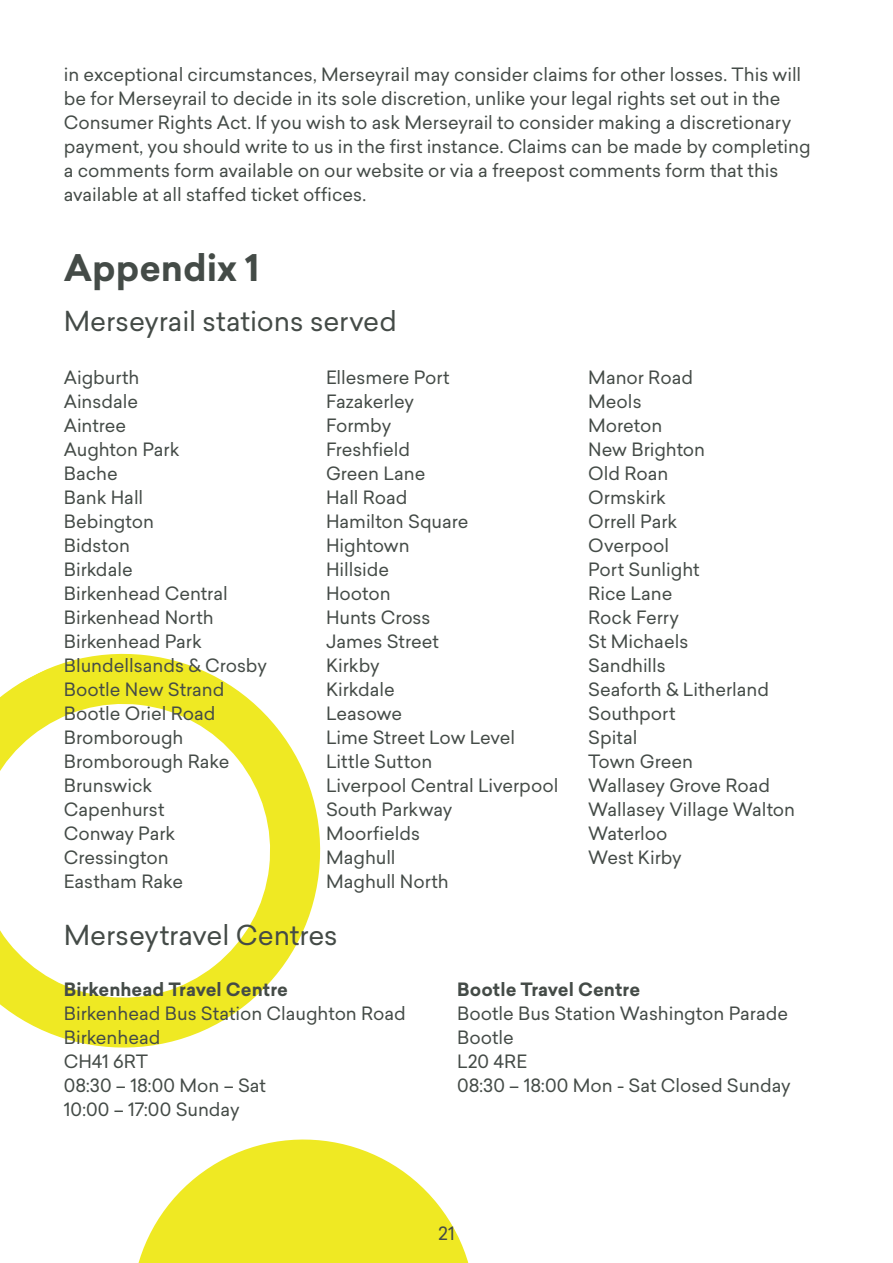
<style>
.page{position:relative;width:893px;height:1263px;background:#fff}
.page>*{position:absolute;margin:0;border:0;box-sizing:border-box;transform-origin:0 0}
.Heading{font:700 36px "Sailec";color:#444b47}
.t1{font:27px "Sailec";letter-spacing:-.005em;color:#444b47}
.Merseyrail_Body{font:18px/24px "Sailec";color:#444b47}
.Merseyrail_Body-2{font:700 18px "Sailec";color:#444b47}
</style>
<div class="page">
<svg style="left:138px;top:1139px;width:331px;height:124px;fill:#efe923"></svg>
<svg style="left:0;top:653px;width:321px;height:395px"></svg>
<p class="Merseyrail_Body" style="left:64px;top:62px;width:748px">in exceptional circumstances, Merseyrail may consider claims for other losses. This will be for Merseyrail to decide in its sole discretion, unlike your legal rights set out in the Consumer Rights Act. If you wish to ask Merseyrail to consider making a discretionary payment, you should write to us in the first instance. Claims can be made by completing a comments form available on our website or via a freepost comments form that this available at all staffed ticket offices.</p>
<p class="Heading" style="left:64px;top:242px;width:197px">Appendix 1</p>
<p class="t1" style="left:64px;top:302px;width:335px">Merseyrail stations served</p>
<p class="Merseyrail_Body" style="left:64px;top:365px;width:77px">Aigburth</p>
<p class="Merseyrail_Body" style="left:64px;top:389px;width:76px">Ainsdale</p>
<p class="Merseyrail_Body" style="left:64px;top:413px;width:64px">Aintree</p>
<p class="Merseyrail_Body" style="left:64px;top:437px;width:117px">Aughton Park</p>
<p class="Merseyrail_Body" style="left:64px;top:461px;width:56px">Bache</p>
<p class="Merseyrail_Body" style="left:64px;top:485px;width:81px">Bank Hall</p>
<p class="Merseyrail_Body" style="left:64px;top:509px;width:92px">Bebington</p>
<p class="Merseyrail_Body" style="left:64px;top:533px;width:68px">Bidston</p>
<p class="Merseyrail_Body" style="left:64px;top:557px;width:70px">Birkdale</p>
<p class="Merseyrail_Body" style="left:64px;top:581px;width:205px">Birkenhead Central<br>Birkenhead North<br>Birkenhead Park<br>Blundellsands &amp; Crosby<br>Bootle New Strand</p>
<p class="Merseyrail_Body" style="left:64px;top:701px;width:167px">Bootle Oriel Road<br>Bromborough<br>Bromborough Rake<br>Brunswick</p>
<p class="Merseyrail_Body" style="left:64px;top:797px;width:102px">Capenhurst</p>
<p class="Merseyrail_Body" style="left:64px;top:821px;width:113px">Conway Park</p>
<p class="Merseyrail_Body" style="left:64px;top:845px;width:106px">Cressington</p>
<p class="Merseyrail_Body" style="left:64px;top:869px;width:121px">Eastham Rake</p>
<p class="Merseyrail_Body" style="left:326px;top:365px;width:125px">Ellesmere Port</p>
<p class="Merseyrail_Body" style="left:326px;top:389px;width:90px">Fazakerley</p>
<p class="Merseyrail_Body" style="left:326px;top:413px;width:67px">Formby</p>
<p class="Merseyrail_Body" style="left:326px;top:437px;width:86px">Freshfield</p>
<p class="Merseyrail_Body" style="left:326px;top:461px;width:101px">Green Lane</p>
<p class="Merseyrail_Body" style="left:326px;top:485px;width:83px">Hall Road</p>
<p class="Merseyrail_Body" style="left:326px;top:509px;width:144px">Hamilton Square</p>
<p class="Merseyrail_Body" style="left:326px;top:533px;width:85px">Hightown</p>
<p class="Merseyrail_Body" style="left:326px;top:557px;width:65px">Hillside</p>
<p class="Merseyrail_Body" style="left:326px;top:581px;width:66px">Hooton</p>
<p class="Merseyrail_Body" style="left:326px;top:605px;width:106px">Hunts Cross</p>
<p class="Merseyrail_Body" style="left:326px;top:629px;width:114px">James Street</p>
<p class="Merseyrail_Body" style="left:326px;top:653px;width:55px">Kirkby</p>
<p class="Merseyrail_Body" style="left:326px;top:677px;width:70px">Kirkdale</p>
<p class="Merseyrail_Body" style="left:326px;top:701px;width:78px">Leasowe</p>
<p class="Merseyrail_Body" style="left:326px;top:725px;width:191px">Lime Street Low Level</p>
<p class="Merseyrail_Body" style="left:326px;top:749px;width:108px">Little Sutton</p>
<p class="Merseyrail_Body" style="left:326px;top:773px;width:234px">Liverpool Central Liverpool<br>South Parkway</p>
<p class="Merseyrail_Body" style="left:326px;top:821px;width:96px">Moorfields</p>
<p class="Merseyrail_Body" style="left:326px;top:845px;width:71px">Maghull</p>
<p class="Merseyrail_Body" style="left:326px;top:869px;width:124px">Maghull North</p>
<p class="Merseyrail_Body" style="left:588px;top:365px;width:106px">Manor Road</p>
<p class="Merseyrail_Body" style="left:588px;top:389px;width:55px">Meols</p>
<p class="Merseyrail_Body" style="left:588px;top:413px;width:76px">Moreton</p>
<p class="Merseyrail_Body" style="left:588px;top:437px;width:119px">New Brighton</p>
<p class="Merseyrail_Body" style="left:588px;top:461px;width:82px">Old Roan</p>
<p class="Merseyrail_Body" style="left:588px;top:485px;width:79px">Ormskirk</p>
<p class="Merseyrail_Body" style="left:588px;top:509px;width:90px">Orrell Park</p>
<p class="Merseyrail_Body" style="left:588px;top:533px;width:82px">Overpool</p>
<p class="Merseyrail_Body" style="left:588px;top:557px;width:113px">Port Sunlight</p>
<p class="Merseyrail_Body" style="left:588px;top:581px;width:86px">Rice Lane</p>
<p class="Merseyrail_Body" style="left:588px;top:605px;width:92px">Rock Ferry</p>
<p class="Merseyrail_Body" style="left:588px;top:629px;width:102px">St Michaels</p>
<p class="Merseyrail_Body" style="left:588px;top:653px;width:79px">Sandhills</p>
<p class="Merseyrail_Body" style="left:588px;top:677px;width:182px">Seaforth &amp; Litherland<br>Southport</p>
<p class="Merseyrail_Body" style="left:588px;top:725px;width:51px">Spital</p>
<p class="Merseyrail_Body" style="left:588px;top:749px;width:106px">Town Green</p>
<p class="Merseyrail_Body" style="left:588px;top:773px;width:208px">Wallasey Grove Road<br>Wallasey Village Walton</p>
<p class="Merseyrail_Body" style="left:588px;top:821px;width:81px">Waterloo</p>
<p class="Merseyrail_Body" style="left:588px;top:845px;width:95px">West Kirby</p>
<p class="t1" style="left:64px;top:916px;width:276px">Merseytravel Centres</p>
<p class="Merseyrail_Body-2" style="left:64px;top:977px;width:226px">Birkenhead Travel Centre</p>
<p class="Merseyrail_Body" style="left:64px;top:1001px;width:344px">Birkenhead Bus Station Claughton Road<br>Birkenhead</p>
<p class="Merseyrail_Body" style="left:64px;top:1049px;width:86px">CH41 6RT</p>
<p class="Merseyrail_Body" style="left:64px;top:1073px;width:204px">08:30 – 18:00 Mon – Sat</p>
<p class="Merseyrail_Body" style="left:64px;top:1097px;width:177px">10:00 – 17:00 Sunday</p>
<p class="Merseyrail_Body-2" style="left:457px;top:977px;width:184px">Bootle Travel Centre</p>
<p class="Merseyrail_Body" style="left:457px;top:1001px;width:332px">Bootle Bus Station Washington Parade</p>
<p class="Merseyrail_Body" style="left:457px;top:1025px;width:58px">Bootle</p>
<p class="Merseyrail_Body" style="left:457px;top:1049px;width:72px">L20 4RE</p>
<p class="Merseyrail_Body" style="left:457px;top:1073px;width:335px">08:30 – 18:00 Mon - Sat Closed Sunday</p>
<p class="Merseyrail_Body" style="left:438px;top:1221px;width:18px">21</p>
</div>
